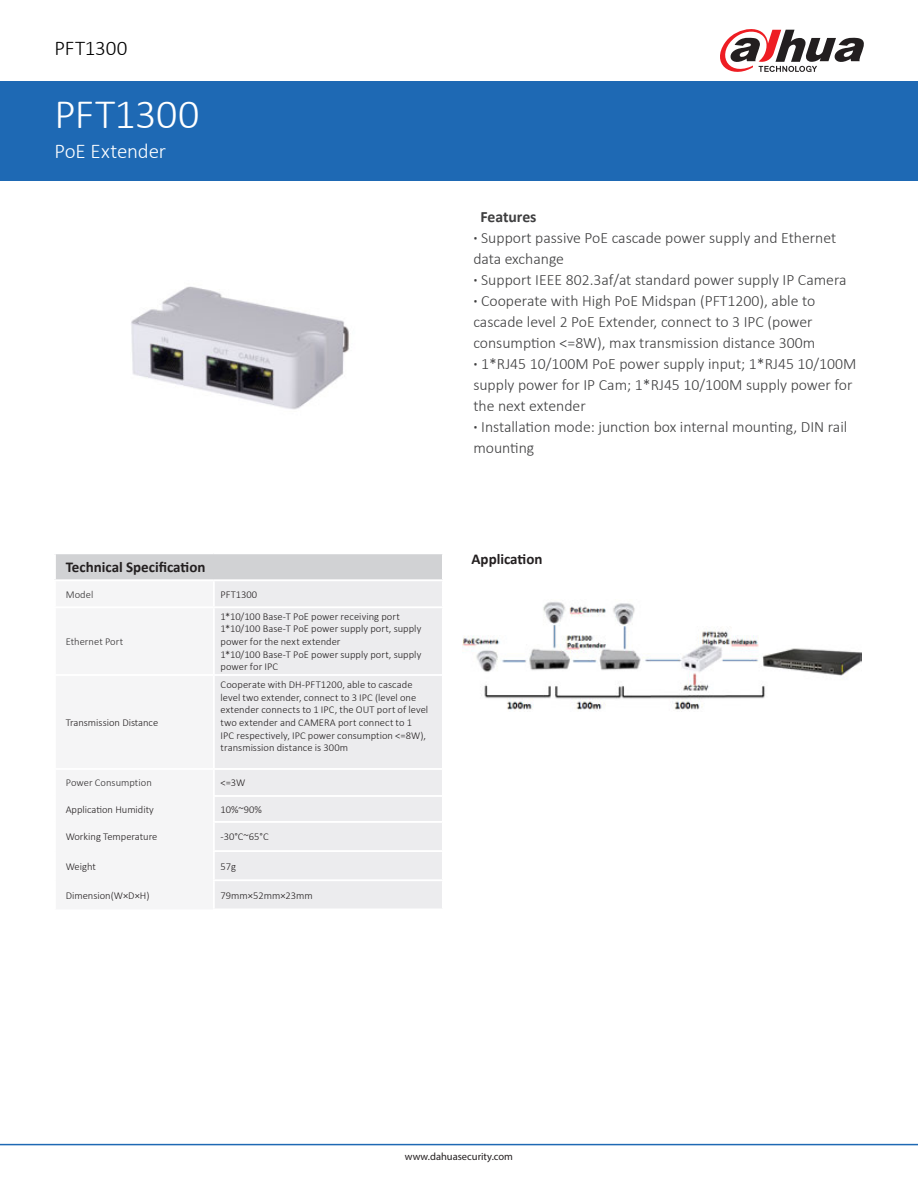
<style>
.page{position:relative;width:918px;height:1188px;background:#fff}
.page>*{position:absolute;margin:0;border:0;box-sizing:border-box;transform-origin:0 0}
.t1{font:300 42px "Calibri";letter-spacing:-.01em;color:#fff}
.t2{font:300 21px "Calibri";letter-spacing:-.01em;color:#fff}
.t3{font:300 21px "Calibri";letter-spacing:-.005em;color:#000}
.t4{font:300 15.75px/21px "Calibri";color:#3e3e3f}
.t5{font:700 15.75px "Calibri";color:#3e3e3f}
.t6{font:700 15px "Calibri";color:#231f20}
.t7{font:300 10.5px/12.6px "Calibri";letter-spacing:.005em;color:#231f20}
.t8{font:300 10.5px "Calibri";letter-spacing:.005em;color:#312f30}
.t9{font:10.5px "Myriad Pro";color:#231f20}
.s1{font-weight:700}
</style>
<div class="page">
<div style="left:0;top:81px;width:918px;height:100px;background:#1e69b4"></div>
<hr style="left:0;top:1144px;width:918px;height:1px;background:#1e69b4">
<svg style="left:720px;top:29px;width:144px;height:43px"></svg>
<div style="left:55px;top:553px;width:388px;height:27px;background:#d1d2d4"></div>
<div style="left:215px;top:581px;width:227px;height:327px;background:#ececee"></div>
<hr style="left:54px;top:552px;width:160px;height:2px;background:#fff">
<hr style="left:214px;top:552px;width:230px;height:2px;background:#fff">
<hr style="left:213px;top:795px;width:231px;height:2px;background:#fff">
<hr style="left:213px;top:821px;width:231px;height:2px;background:#fff">
<hr style="left:213px;top:850px;width:231px;height:2px;background:#fff">
<hr style="left:213px;top:879px;width:231px;height:2px;background:#fff">
<hr style="left:54px;top:554px;width:2px;height:25px;background:#fff">
<hr style="left:442px;top:554px;width:2px;height:25px;background:#fff">
<hr style="left:54px;top:579px;width:160px;height:2px;background:#fff">
<hr style="left:214px;top:579px;width:230px;height:2px;background:#fff">
<hr style="left:214px;top:606px;width:230px;height:2px;background:#fff">
<hr style="left:214px;top:674px;width:230px;height:2px;background:#fff">
<hr style="left:214px;top:768px;width:230px;height:2px;background:#fff">
<img style="left:131px;top:286px;width:218px;height:124px">
<img style="left:462px;top:602px;width:400px;height:109px">
<p class="t3" style="left:55px;top:35px;width:74px">PFT1300</p>
<p class="t1" style="left:55px;top:88px;width:146px">PFT1300</p>
<p class="t2" style="left:55px;top:138px;width:113px">PoE Extender</p>
<p class="t6" style="left:66px;top:558px;width:141px">Technical Specification</p>
<p class="t8" style="left:66px;top:588px;width:29px">Model</p>
<p class="t7" style="left:221px;top:588px;width:38px">PFT1300</p>
<p class="t8" style="left:66px;top:635px;width:59px">Ethernet Port</p>
<p class="t7" style="left:66px;top:716px;width:94px">Transmission Distance</p>
<p class="t7" style="left:221px;top:610px;width:181px">1*10/100 Base-T PoE power receiving port</p>
<p class="t7" style="left:221px;top:623px;width:202px">1*10/100 Base-T PoE power supply port, supply power for the next extender</p>
<p class="t7" style="left:221px;top:648px;width:202px">1*10/100 Base-T PoE power supply port, supply power for IPC</p>
<p class="t7" style="left:221px;top:678px;width:209px">Cooperate with DH-PFT1200, able to cascade level two extender, connect to 3 IPC (level one extender connects to 1 IPC, the OUT port of level two extender and CAMERA port connect to 1<br>IPC respectively, IPC power consumption &lt;=8W), transmission distance is 300m</p>
<p class="t8" style="left:66px;top:776px;width:88px">Power Consumption</p>
<p class="t7" style="left:221px;top:777px;width:26px">&lt;=3W</p>
<p class="t7" style="left:66px;top:803px;width:90px">Application Humidity</p>
<p class="t7" style="left:221px;top:803px;width:43px">10%~90%</p>
<p class="t7" style="left:66px;top:831px;width:93px">Working Temperature</p>
<p class="t7" style="left:221px;top:831px;width:50px">﹣30°C~65°C</p>
<p class="t7" style="left:66px;top:860px;width:32px">Weight</p>
<p class="t7" style="left:221px;top:860px;width:17px">57g</p>
<p class="t7" style="left:66px;top:889px;width:85px">Dimension(W×D×H)</p>
<p class="t7" style="left:221px;top:889px;width:94px">79mm×52mm×23mm</p>
<p class="t5" style="left:480px;top:207px;width:58px">Features</p>
<p class="t4" style="left:473px;top:227px;width:364px"><span class="s1">·</span> Support passive PoE cascade power supply and Ethernet data exchange</p>
<p class="t4" style="left:473px;top:269px;width:375px"><span class="s1">·</span> Support IEEE 802.3af/at standard power supply IP Camera</p>
<p class="t4" style="left:473px;top:290px;width:343px"><span class="s1">·</span> Cooperate with High PoE Midspan (PFT1200), able to cascade level 2 PoE Extender, connect to 3 IPC (power consumption &lt;=8W), max transmission distance 300m</p>
<p class="t4" style="left:473px;top:353px;width:385px"><span class="s1">·</span> 1*RJ45 10/100M PoE power supply input; 1*RJ45 10/100M supply power for IP Cam; 1*RJ45 10/100M supply power for the next extender</p>
<p class="t4" style="left:473px;top:416px;width:375px"><span class="s1">·</span> Installation mode: junction box internal mounting, DIN rail mounting</p>
<p class="t6" style="left:472px;top:549px;width:72px">Application</p>
<p class="t9" style="left:405px;top:1150px;width:110px">www.dahuasecurity.com</p>
</div>
